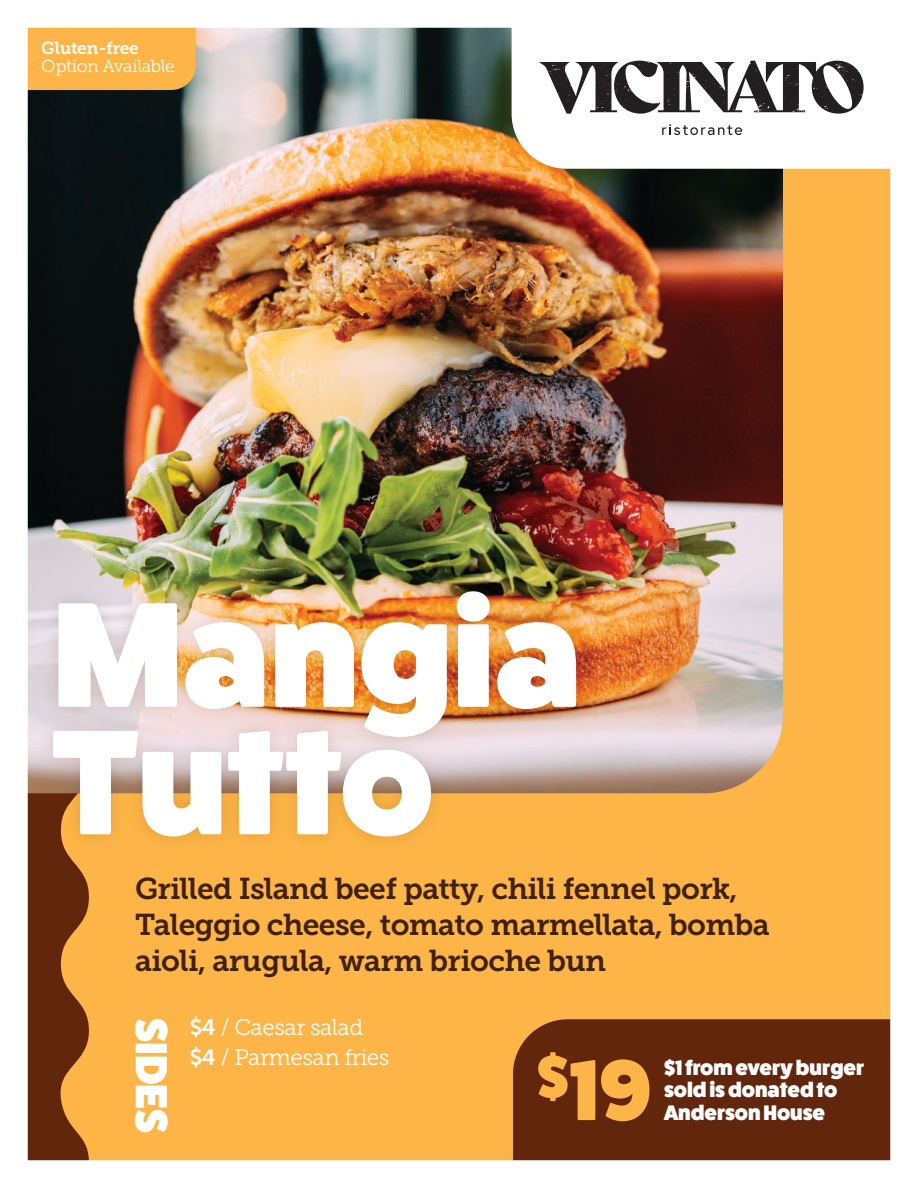
<style>
.page{position:relative;width:918px;height:1188px;background:#fff}
.page>*{position:absolute;margin:0;border:0;box-sizing:border-box;transform-origin:0 0}
.t1{font:800 150px/127.5px "Fat Frank";color:#fff}
.t2{font:800 86.1px "Fat Frank";color:#fcb546}
.t3{font:800 45.3px "Fat Frank";color:#fff}
.t4{font:30px/36px "Museo Slab 700";letter-spacing:-.02em;color:#402110}
.t5{font:22.5px/30px "Museo Slab 300";letter-spacing:-.02em;color:#fff}
.t6{font:800 21.15px/22.6px "Fat Frank";color:#fff}
.t7{font:17.4px "Museo Slab 300";letter-spacing:-.02em;color:#fff}
.t8{font:17.4px "Museo Slab 700";letter-spacing:-.02em;color:#fff}
.s1{font-family:"Museo Slab 700"}
</style>
<div class="page">
<div style="left:27px;top:27px;width:864px;height:1134px;background:#fcb546"></div>
<svg style="left:29px;top:793px;width:60px;height:366px;fill:#62260c"></svg>
<img style="left:29px;top:29px;width:752px;height:764px">
<img style="left:30px;top:398px;width:668px;height:494px">
<div style="left:512px;top:29px;width:377px;height:138px;background:#fff"></div>
<svg style="left:29px;top:29px;width:167px;height:61px"></svg>
<div style="left:513px;top:1021px;width:376px;height:138px;background:#62260c"></div>
<svg style="left:539px;top:61px;width:325px;height:53px;background:#918f90"></svg>
<svg style="left:662px;top:124px;width:80px;height:11px"></svg>
<div style="left:351px;top:27px;width:108px;height:142px;border:1px solid #57585a"></div>
<div style="left:459px;top:27px;width:108px;height:142px;border:1px solid #57585a"></div>
<div style="left:567px;top:27px;width:108px;height:142px;border:1px solid #57585a"></div>
<div style="left:351px;top:310px;width:108px;height:142px;border:1px solid #57585a"></div>
<div style="left:459px;top:310px;width:108px;height:142px;border:1px solid #57585a"></div>
<div style="left:243px;top:452px;width:108px;height:142px;border:1px solid #57585a"></div>
<div style="left:351px;top:452px;width:108px;height:142px;border:1px solid #57585a"></div>
<div style="left:459px;top:452px;width:108px;height:142px;border:1px solid #57585a"></div>
<p class="t8" style="left:42px;top:38px;width:99px">Gluten-free</p>
<p class="t7" style="left:42px;top:56px;width:134px">Option Available</p>
<h1 class="t1" style="left:53px;top:592px;width:530px">Mangia<br>Tutto</h1>
<p class="t4" style="left:135px;top:871px;width:636px">Grilled Island beef patty, chili fennel pork,<br>Taleggio cheese, tomato marmellata, bomba aioli, arugula, warm brioche bun</p>
<p class="t5" style="left:190px;top:1013px;width:201px"><span class="s1">$4</span> / Caesar salad <span class="s1">$4</span> / Parmesan fries</p>
<h3 class="t3" style="left:177px;top:1018px;width:117px;rotate:90deg">SIDES</h3>
<h2 class="t2" style="left:537px;top:1042px;width:115px"><sup>$</sup>19</h2>
<p class="t6" style="left:664px;top:1056px;width:202px">$1 from every burger sold is donated to<br>Anderson House</p>
</div>
